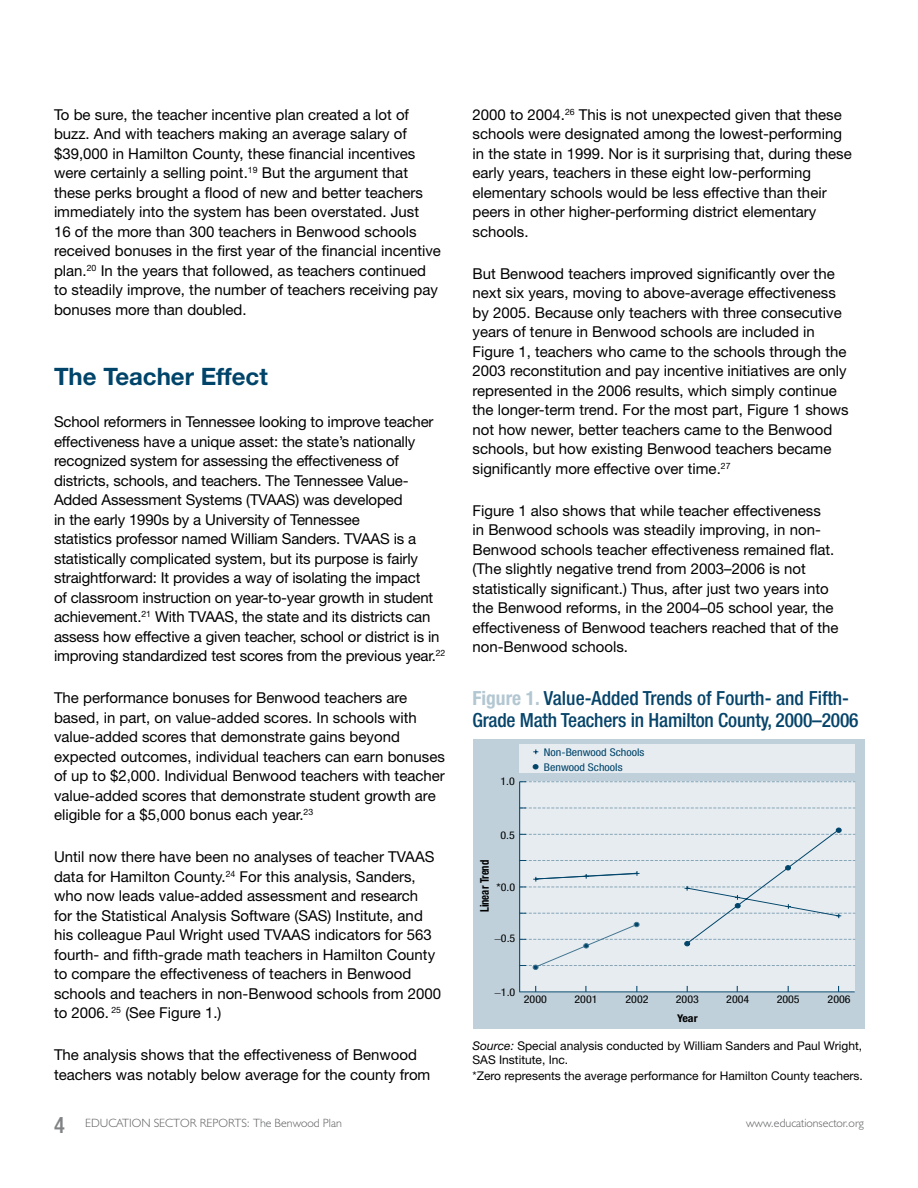
<style>
.page{position:relative;width:918px;height:1188px;background:#fff}
.page>*{position:absolute;margin:0;border:0;box-sizing:border-box;transform-origin:0 0}
.t1{font:700 24px "Helvetica Neue";color:#00446a}
.t2{font:500 condensed 19.5px/22.5px "Helvetica Neue";letter-spacing:-.01em;color:#06446a}
.t3{font:15px/19.5px "Helvetica Neue";color:#000}
.t4{font:12px/13.5px "Helvetica Neue";color:#000}
.t5{font:300 12px "Humanist 521 BT";color:#636466}
.t6{font:700 condensed 12px "Helvetica Neue";color:#000;scale:.89 1}
.t7{font:condensed 10.65px "Helvetica Neue";color:#000;scale:1.13 1}
.t8{font:condensed 10.65px "Helvetica Neue";color:#00446a;scale:1.13 1}
.t9{font:700 condensed 10.65px "Helvetica Neue";color:#000;scale:1.13 1}
.s1{font-weight:700;color:#b3c7d2}
.s2{font-style:italic}
</style>
<div class="page">
<div style="left:473px;top:739px;width:391px;height:290px;background:#bfd0da"></div>
<div style="left:520px;top:744px;width:335px;height:29px;background:#e6ecf0"></div>
<hr style="left:519px;top:992px;width:336px;height:1px;background:#00446a">
<div style="left:842px;top:781px;width:13px;height:189px;background:#e6ecf0"></div>
<svg style="left:519px;top:749px;width:323px;height:244px;background:#d5dfe6"></svg>
<p class="t3" style="left:54px;top:105px;width:389px">To be sure, the teacher incentive plan created a lot of buzz. And with teachers making an average salary of $39,000 in Hamilton County, these financial incentives were certainly a selling point.<sup>19</sup> But the argument that these perks brought a flood of new and better teachers immediately into the system has been overstated. Just<br>16 of the more than 300 teachers in Benwood schools received bonuses in the first year of the financial incentive plan.<sup>20</sup> In the years that followed, as teachers continued to steadily improve, the number of teachers receiving pay bonuses more than doubled.</p>
<h1 class="t1" style="left:54px;top:362px;width:215px">The Teacher Effect</h1>
<p class="t3" style="left:54px;top:412px;width:393px">School reformers in Tennessee looking to improve teacher effectiveness have a unique asset: the state’s nationally recognized system for assessing the effectiveness of districts, schools, and teachers. The Tennessee Value-Added Assessment Systems (TVAAS) was developed<br>in the early 1990s by a University of Tennessee<br>statistics professor named William Sanders. TVAAS is a statistically complicated system, but its purpose is fairly straightforward: It provides a way of isolating the impact<br>of classroom instruction on year-to-year growth in student achievement.<sup>21</sup> With TVAAS, the state and its districts can assess how effective a given teacher, school or district is in improving standardized test scores from the previous year.<sup>22</sup></p>
<p class="t3" style="left:54px;top:688px;width:392px">The performance bonuses for Benwood teachers are based, in part, on value-added scores. In schools with value-added scores that demonstrate gains beyond expected outcomes, individual teachers can earn bonuses of up to $2,000. Individual Benwood teachers with teacher value-added scores that demonstrate student growth are eligible for a $5,000 bonus each year.<sup>23</sup></p>
<p class="t3" style="left:54px;top:847px;width:389px">Until now there have been no analyses of teacher TVAAS data for Hamilton County.<sup>24</sup> For this analysis, Sanders, who now leads value-added assessment and research<br>for the Statistical Analysis Software (SAS) Institute, and his colleague Paul Wright used TVAAS indicators for 563 fourth- and fifth-grade math teachers in Hamilton County to compare the effectiveness of teachers in Benwood schools and teachers in non-Benwood schools from 2000 to 2006. <sup>25</sup> (See Figure 1.)</p>
<p class="t3" style="left:54px;top:1045px;width:378px">The analysis shows that the effectiveness of Benwood teachers was notably below average for the county from</p>
<p class="t3" style="left:473px;top:105px;width:381px">2000 to 2004.<sup>26</sup> This is not unexpected given that these schools were designated among the lowest-performing in the state in 1999. Nor is it surprising that, during these early years, teachers in these eight low-performing elementary schools would be less effective than their peers in other higher-performing district elementary schools.</p>
<p class="t3" style="left:473px;top:264px;width:378px">But Benwood teachers improved significantly over the next six years, moving to above-average effectiveness by 2005. Because only teachers with three consecutive years of tenure in Benwood schools are included in Figure 1, teachers who came to the schools through the 2003 reconstitution and pay incentive initiatives are only represented in the 2006 results, which simply continue the longer-term trend. For the most part, Figure 1 shows not how newer, better teachers came to the Benwood schools, but how existing Benwood teachers became significantly more effective over time.<sup>27</sup></p>
<p class="t3" style="left:472px;top:501px;width:368px">Figure 1 also shows that while teacher effectiveness<br>in Benwood schools was steadily improving, in non-Benwood schools teacher effectiveness remained flat. (The slightly negative trend from 2003–2006 is not statistically significant.) Thus, after just two years into the Benwood reforms, in the 2004–05 school year, the effectiveness of Benwood teachers reached that of the non-Benwood schools.</p>
<h2 class="t2" style="left:472px;top:687px;width:388px"><span class="s1">Figure 1.</span> Value-Added Trends of Fourth- and Fifth-<br>Grade Math Teachers in Hamilton County, 2000–2006</h2>
<p class="t8" style="left:544px;top:746px;width:90px">Non-Benwood Schools</p>
<p class="t7" style="left:501px;top:775px;width:14px">1.0</p>
<p class="t8" style="left:544px;top:761px;width:71px">Benwood Schools</p>
<p class="t7" style="left:501px;top:829px;width:14px">0.5</p>
<p class="t6" style="left:477px;top:912px;width:60px;rotate:-90deg">Linear Trend</p>
<p class="t7" style="left:497px;top:881px;width:18px">*0.0</p>
<p class="t7" style="left:494px;top:932px;width:20px">−0.5</p>
<p class="t7" style="left:494px;top:986px;width:20px">−1.0</p>
<p class="t7" style="left:524px;top:994px;width:22px">2000</p>
<p class="t7" style="left:676px;top:994px;width:22px">2003</p>
<p class="t7" style="left:726px;top:994px;width:22px">2004</p>
<p class="t7" style="left:777px;top:994px;width:22px">2005</p>
<p class="t7" style="left:828px;top:994px;width:22px">2006</p>
<p class="t9" style="left:677px;top:1012px;width:20px">Year</p>
<p class="t7" style="left:575px;top:994px;width:22px">2001</p>
<p class="t7" style="left:626px;top:994px;width:22px">2002</p>
<p class="t4" style="left:472px;top:1039px;width:391px"><span class="s2">Source:</span> Special analysis conducted by William Sanders and Paul Wright,<br>SAS Institute, Inc.</p>
<p class="t4" style="left:472px;top:1069px;width:392px">*Zero represents the average performance for Hamilton County teachers.</p>
<p class="t5" style="left:85px;top:1116px;width:258px">EDUCATION SECTOR REPORTS: The Benwood Plan</p>
<p class="t5" style="left:746px;top:1116px;width:119px">www.educationsector.org</p>
</div>
